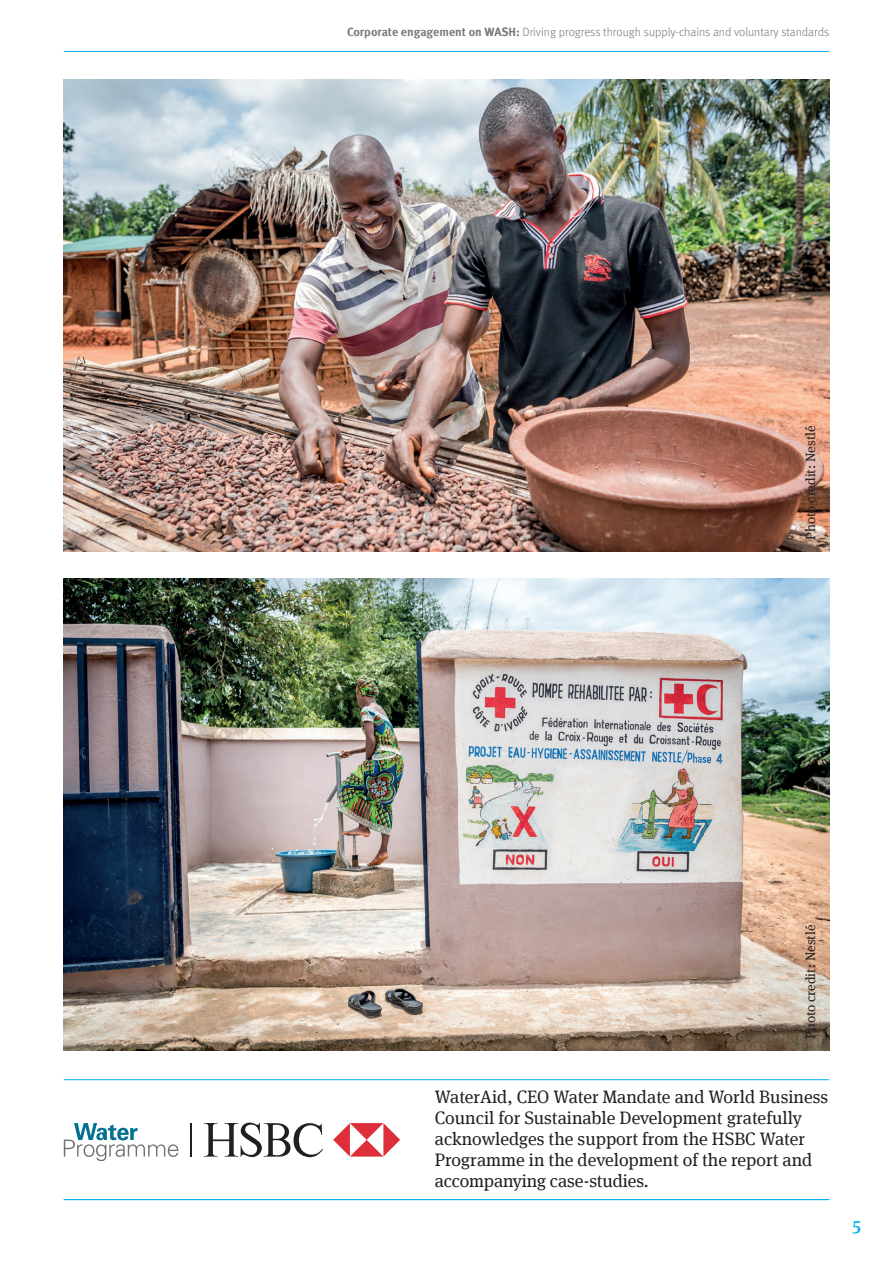
<style>
.page{position:relative;width:893px;height:1263px;background:#fff}
.page>*{position:absolute;margin:0;border:0;box-sizing:border-box;transform-origin:0 0}
.t1{font:18px/21px "Meta Serif Offc Pro";color:#231f20}
.t2{font:500 18px "Meta Serif Offc Pro";color:#00aeef}
.t3{font:13.5px "Meta Serif Offc Pro";color:#231f20}
.t4{font:300 12px "Meta Offc";color:#76787b}
.s1{font-weight:700}
</style>
<div class="page">
<hr style="left:64px;top:51px;width:765px;height:1px;background:#00aeef">
<img style="left:64px;top:79px;width:765px;height:472px">
<img style="left:64px;top:578px;width:765px;height:472px">
<hr style="left:64px;top:1199px;width:765px;height:1px;background:#00aeef">
<hr style="left:64px;top:1079px;width:765px;height:1px;background:#00aeef">
<hr style="left:190px;top:1123px;width:2px;height:33px;background:#231f20">
<svg style="left:204px;top:1122px;width:119px;height:35px"></svg>
<svg style="left:333px;top:1123px;width:67px;height:33px"></svg>
<svg style="left:64px;top:1123px;width:114px;height:38px"></svg>
<p class="t4" style="left:347px;top:25px;width:484px"><span class="s1">Corporate engagement on WASH:</span> Driving progress through supply-chains and voluntary standards</p>
<p class="t3" style="left:801px;top:540px;width:116px;rotate:-90deg">Photo credit: Nestlé</p>
<p class="t3" style="left:801px;top:1039px;width:116px;rotate:-90deg">Photo credit: Nestlé</p>
<p class="t1" style="left:435px;top:1085px;width:395px">WaterAid, CEO Water Mandate and World Business Council for Sustainable Development gratefully acknowledges the support from the HSBC Water Programme in the development of the report and accompanying case-studies.</p>
<p class="t2" style="left:852px;top:1213px;width:12px">5</p>
</div>
